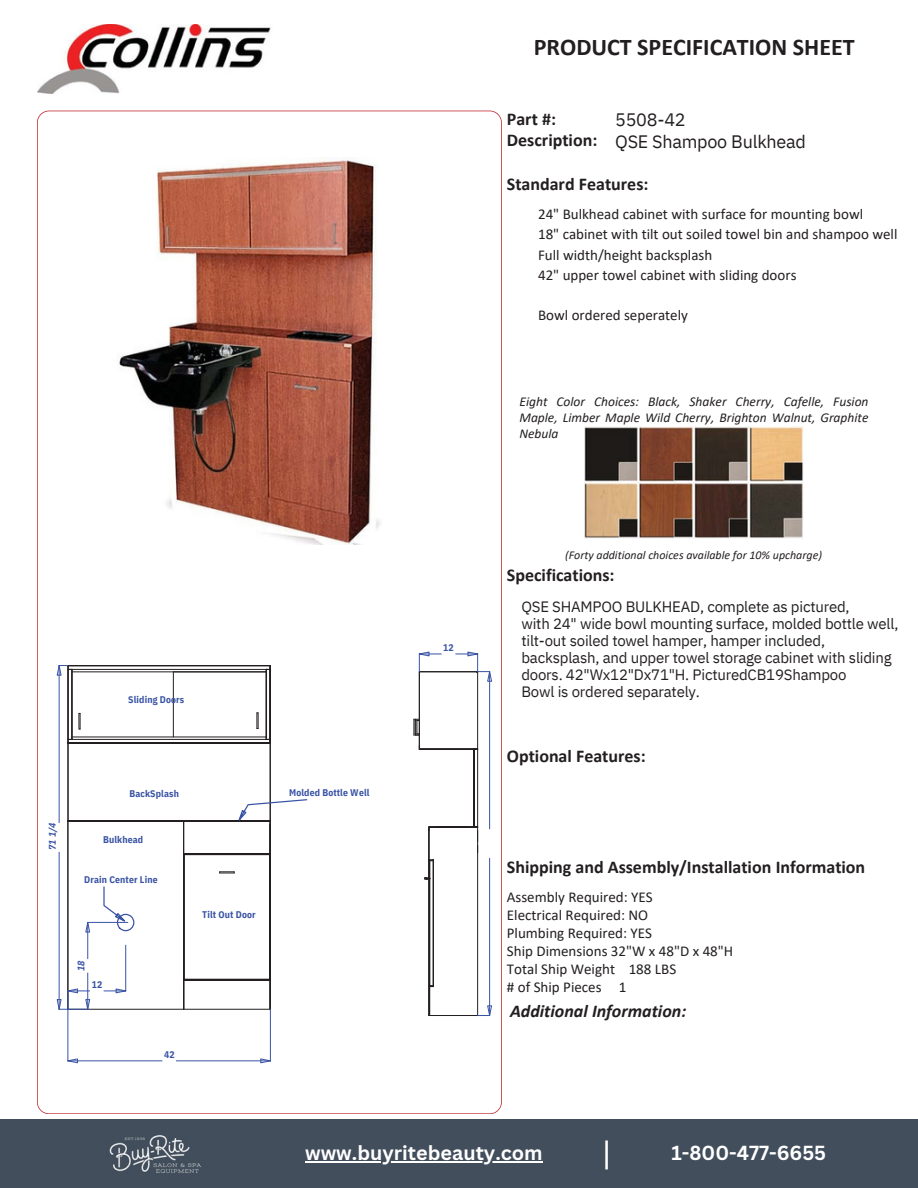
<style>
.page{position:relative;width:918px;height:1188px;background:#fff}
.page>*{position:absolute;margin:0;border:0;box-sizing:border-box;transform-origin:0 0}
.t1{font:33.9px "Canva Sans";color:#fff}
.t2{font:700 24px "Calibri";color:#231f20}
.t3{font:700 19.8px "Canva Sans";color:#fff}
.t4{font:700 18px "Calibri";color:#231f20}
.t5{font:18px "IBM Plex Sans";letter-spacing:-.015em;color:#231f20}
.t6{font:italic 700 18px "Calibri";color:#231f20}
.t7{font:15px/20.2px "Calibri";color:#231f20}
.t8{font:15px/16.8px "IBM Plex Sans";letter-spacing:-.015em;color:#231f20}
.t9{font:italic 13.5px/15.8px "Calibri";color:#231f20;text-align:justify}
.t10{font:italic 12px "Calibri";color:#231f20}
.t11{font:700 9.6px "IBM Plex Sans Cond";letter-spacing:.015em;color:#3953a4}
.t12{font:italic 700 9.6px "IBM Plex Sans Cond";color:#3953a4}
</style>
<div class="page">
<svg style="left:37px;top:111px;width:465px;height:1003px"></svg>
<img style="left:584px;top:426px;width:220px;height:113px">
<img style="left:37px;top:25px;width:234px;height:68px">
<img style="left:112px;top:158px;width:270px;height:387px">
<hr style="left:68px;top:665px;width:202px;height:1px;background:#231f20">
<hr style="left:72px;top:672px;width:194px;height:1px;background:#231f20">
<hr style="left:68px;top:669px;width:1px;height:70px;background:#231f20">
<hr style="left:72px;top:669px;width:1px;height:70px;background:#231f20">
<svg style="left:78px;top:713px;width:3px;height:17px"></svg>
<svg style="left:67px;top:739px;width:6px;height:5px"></svg>
<hr style="left:72px;top:737px;width:194px;height:1px;background:#231f20">
<hr style="left:68px;top:743px;width:202px;height:1px;background:#231f20">
<hr style="left:68px;top:743px;width:1px;height:78px;background:#231f20">
<hr style="left:68px;top:666px;width:202px;height:1px;background:#231f20">
<hr style="left:72px;top:669px;width:194px;height:1px;background:#231f20">
<svg style="left:266px;top:666px;width:4px;height:6px"></svg>
<hr style="left:173px;top:672px;width:1px;height:65px;background:#231f20">
<hr style="left:270px;top:666px;width:1px;height:77px;background:#231f20">
<hr style="left:266px;top:669px;width:1px;height:70px;background:#231f20">
<svg style="left:257px;top:713px;width:2px;height:16px"></svg>
<hr style="left:72px;top:739px;width:194px;height:1px;background:#231f20">
<svg style="left:266px;top:737px;width:4px;height:6px"></svg>
<hr style="left:270px;top:743px;width:1px;height:78px;background:#231f20">
<hr style="left:200px;top:820px;width:54px;height:1px;background:#231f20">
<hr style="left:184px;top:821px;width:86px;height:1px;background:#231f20">
<hr style="left:184px;top:853px;width:86px;height:1px;background:#231f20">
<hr style="left:184px;top:854px;width:86px;height:1px;background:#231f20">
<svg style="left:219px;top:872px;width:16px;height:2px"></svg>
<hr style="left:269px;top:855px;width:1px;height:124px;background:#231f20">
<hr style="left:270px;top:854px;width:1px;height:126px;background:#231f20">
<hr style="left:184px;top:979px;width:86px;height:1px;background:#231f20">
<hr style="left:184px;top:980px;width:86px;height:1px;background:#231f20">
<svg style="left:266px;top:980px;width:5px;height:29px"></svg>
<hr style="left:184px;top:1009px;width:86px;height:1px;background:#231f20">
<hr style="left:59px;top:666px;width:1px;height:157px;background:#3953a4">
<svg style="left:56px;top:665px;width:17px;height:11px"></svg>
<hr style="left:68px;top:1009px;width:1px;height:52px;background:#3953a4">
<hr style="left:270px;top:1009px;width:1px;height:52px;background:#3953a4">
<hr style="left:68px;top:1061px;width:94px;height:1px;background:#3953a4">
<svg style="left:67px;top:1058px;width:11px;height:6px"></svg>
<hr style="left:176px;top:1061px;width:94px;height:1px;background:#3953a4">
<svg style="left:260px;top:1058px;width:11px;height:6px"></svg>
<svg style="left:232px;top:798px;width:76px;height:57px"></svg>
<svg style="left:56px;top:820px;width:144px;height:190px"></svg>
<hr style="left:419px;top:672px;width:59px;height:1px;background:#231f20">
<hr style="left:419px;top:671px;width:59px;height:1px;background:#231f20">
<svg style="left:414px;top:719px;width:5px;height:17px"></svg>
<hr style="left:419px;top:675px;width:1px;height:74px;background:#231f20">
<hr style="left:419px;top:749px;width:59px;height:1px;background:#231f20">
<svg style="left:430px;top:828px;width:9px;height:3px"></svg>
<hr style="left:429px;top:827px;width:1px;height:33px;background:#231f20">
<hr style="left:428px;top:827px;width:1px;height:33px;background:#231f20">
<hr style="left:477px;top:672px;width:1px;height:77px;background:#231f20">
<hr style="left:473px;top:749px;width:1px;height:78px;background:#231f20">
<hr style="left:477px;top:749px;width:1px;height:78px;background:#231f20">
<hr style="left:474px;top:749px;width:1px;height:78px;background:#231f20">
<hr style="left:438px;top:826px;width:31px;height:1px;background:#231f20">
<hr style="left:429px;top:827px;width:49px;height:1px;background:#231f20">
<svg style="left:424px;top:859px;width:10px;height:21px"></svg>
<hr style="left:429px;top:861px;width:1px;height:125px;background:#231f20">
<hr style="left:433px;top:860px;width:1px;height:126px;background:#231f20">
<hr style="left:428px;top:879px;width:1px;height:136px;background:#231f20">
<svg style="left:429px;top:985px;width:5px;height:31px"></svg>
<svg style="left:469px;top:826px;width:8px;height:27px"></svg>
<hr style="left:477px;top:827px;width:1px;height:189px;background:#231f20">
<hr style="left:430px;top:1015px;width:48px;height:1px;background:#231f20">
<svg style="left:419px;top:651px;width:22px;height:24px"></svg>
<hr style="left:489px;top:672px;width:1px;height:157px;background:#3953a4">
<svg style="left:456px;top:651px;width:36px;height:31px"></svg>
<hr style="left:489px;top:858px;width:1px;height:158px;background:#3953a4">
<svg style="left:474px;top:1005px;width:18px;height:11px"></svg>
<div style="left:0;top:1120px;width:918px;height:68px;background:#424e5b"></div>
<img style="left:109px;top:1135px;width:92px;height:38px">
<hr style="left:305px;top:1162px;width:238px;height:1px;background:#fff">
<p class="t2" style="left:534px;top:37px;width:322px">PRODUCT SPECIFICATION SHEET</p>
<p class="t5" style="left:615px;top:107px;width:72px">5508-42</p>
<p class="t5" style="left:615px;top:130px;width:192px">QSE Shampoo Bulkhead</p>
<p class="t4" style="left:507px;top:111px;width:51px">Part #:</p>
<p class="t4" style="left:507px;top:133px;width:92px">Description:</p>
<p class="t4" style="left:507px;top:177px;width:143px">Standard Features:</p>
<p class="t7" style="left:538px;top:205px;width:327px">24" Bulkhead cabinet with surface for mounting bowl</p>
<p class="t7" style="left:538px;top:225px;width:361px">18" cabinet with tilt out soiled towel bin and shampoo well<br>Full width/height backsplash</p>
<p class="t7" style="left:538px;top:266px;width:260px">42" upper towel cabinet with sliding doors</p>
<p class="t7" style="left:538px;top:306px;width:151px">Bowl ordered seperately</p>
<p class="t9" style="left:519px;top:395px;width:351px">Eight Color Choices: Black, Shaker Cherry, Cafelle, Fusion Maple, Limber Maple Wild Cherry, Brighton Walnut, Graphite Nebula</p>
<p class="t11" style="left:128px;top:693px;width:58px">Sliding Doors</p>
<p class="t12" style="left:46px;top:850px;width:29px;rotate:-90deg">71 1/4</p>
<p class="t11" style="left:129px;top:787px;width:51px">BackSplash</p>
<p class="t11" style="left:103px;top:833px;width:42px">Bulkhead</p>
<p class="t11" style="left:84px;top:873px;width:75px">Drain Center Line</p>
<p class="t12" style="left:75px;top:971px;width:12px;rotate:-90deg">18</p>
<p class="t11" style="left:92px;top:978px;width:12px">12</p>
<p class="t11" style="left:202px;top:908px;width:55px">Tilt Out Door</p>
<p class="t11" style="left:164px;top:1048px;width:12px">42</p>
<p class="t10" style="left:565px;top:550px;width:258px">(Forty additional choices available for 10% upcharge)</p>
<p class="t11" style="left:289px;top:786px;width:82px">Molded Bottle Well</p>
<p class="t11" style="left:443px;top:641px;width:12px">12</p>
<p class="t4" style="left:507px;top:568px;width:109px">Specifications:</p>
<p class="t8" style="left:521px;top:598px;width:330px">QSE SHAMPOO BULKHEAD, complete as pictured,</p>
<p class="t8" style="left:521px;top:615px;width:379px">with 24" wide bowl mounting surface, molded bottle well, tilt-out soiled towel hamper, hamper included, backsplash, and upper towel storage cabinet with sliding doors. 42"Wx12"Dx71"H. PicturedCB19Shampoo<br>Bowl is ordered separately.</p>
<p class="t4" style="left:507px;top:748px;width:140px">Optional Features:</p>
<p class="t4" style="left:507px;top:860px;width:360px">Shipping and Assembly/Installation Information</p>
<p class="t7" style="left:507px;top:888px;width:147px">Assembly Required: YES</p>
<p class="t7" style="left:507px;top:906px;width:143px">Electrical Required: NO</p>
<p class="t7" style="left:507px;top:924px;width:147px">Plumbing Required: YES</p>
<p class="t7" style="left:507px;top:942px;width:228px">Ship Dimensions 32"W x 48"D x 48"H</p>
<p class="t7" style="left:507px;top:960px;width:171px">Total Ship Weight 188 LBS</p>
<p class="t7" style="left:507px;top:978px;width:121px"># of Ship Pieces 1</p>
<p class="t6" style="left:510px;top:1004px;width:178px">Additional Information:</p>
<p class="t3" style="left:305px;top:1139px;width:239px">www.buyritebeauty.com</p>
<p class="t1" style="left:602px;top:1130px;width:11px">|</p>
<p class="t3" style="left:671px;top:1139px;width:156px">1-800-477-6655</p>
</div>
